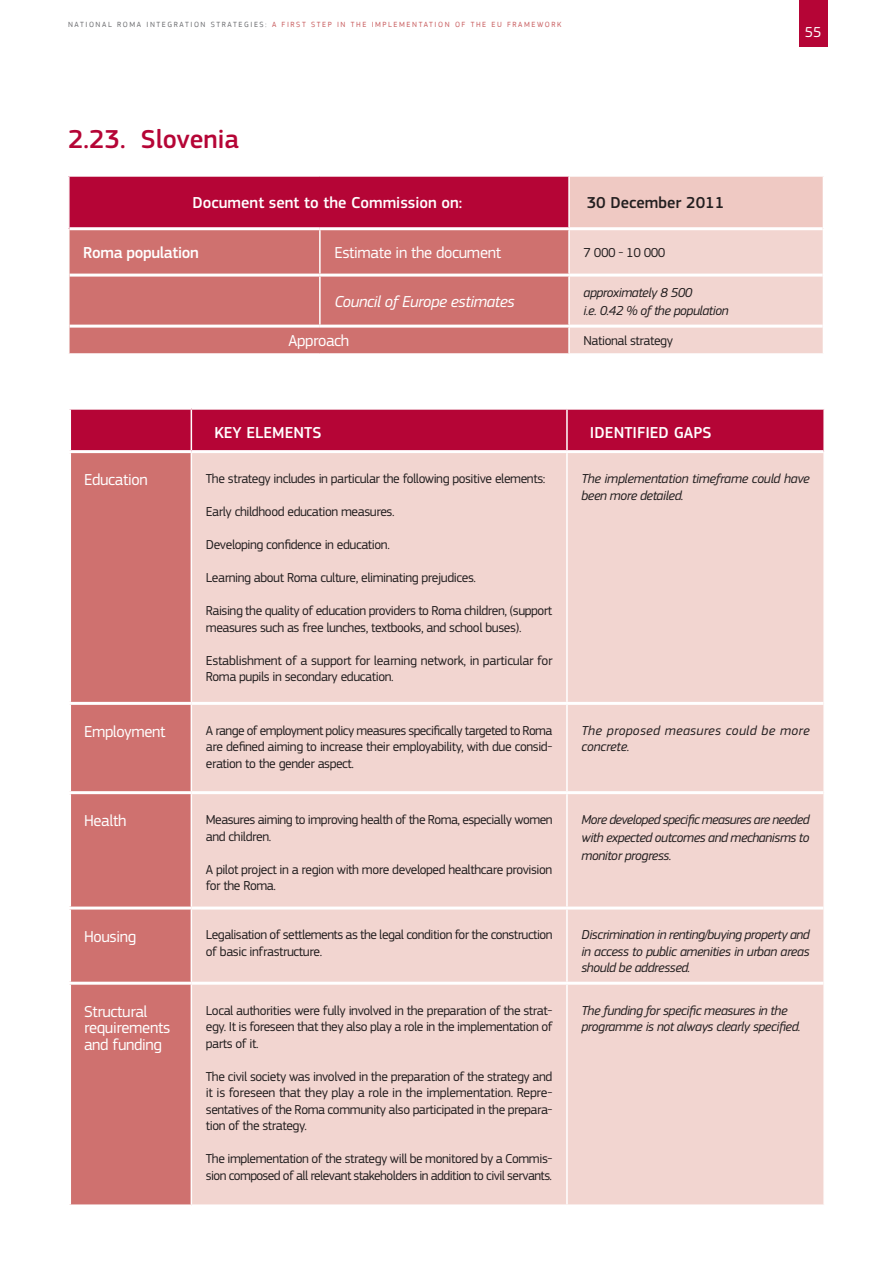
<style>
.page{position:relative;width:893px;height:1263px;background:#fff}
.page>*{position:absolute;margin:0;border:0;box-sizing:border-box;transform-origin:0 0}
.LEVEL2-title{font:500 27px "EC Square Sans Pro";color:#b50536}
.body_table{font:16.5px/16.5px "EC Square Sans Pro";letter-spacing:-.02em;color:#fff}
.headings_table{font:500 16.5px "EC Square Sans Pro";color:#fff}
.body_table-2{font:italic 16.5px "EC Square Sans Pro";letter-spacing:-.02em;color:#fff}
.headings_table-2{font:500 16.5px "EC Square Sans Pro";color:#231f20}
.body_table-3{font:500 16.5px "EC Square Sans Pro";letter-spacing:-.02em;color:#fff}
.t1{font:15px "EC Square Sans Pro";color:#fff}
.body_table_3{font:13.5px/16.5px "EC Square Sans Pro";letter-spacing:-.03em;color:#231f20}
.body_table_italic{font:italic 13.5px/16.5px "EC Square Sans Pro";letter-spacing:-.03em;color:#231f20;text-align:justify}
.body_table_italic-2{font:italic 13.5px/16.5px "EC Square Sans Pro";letter-spacing:.015em;color:#231f20}
.t2{font:7.8px "PF Square Sans Pro";letter-spacing:.2em;color:#c85c5e}
.s1{color:#6c6d70}
</style>
<div class="page">
<div style="left:799px;top:0;width:28px;height:47px;background:#b50536"></div>
<div style="left:71px;top:410px;width:752px;height:40px;background:#b50536"></div>
<div style="left:71px;top:453px;width:120px;height:751px;background:#cf716f"></div>
<div style="left:192px;top:453px;width:631px;height:751px;background:#f2d5d0"></div>
<hr style="left:191px;top:410px;width:1px;height:40px;background:#fff">
<hr style="left:566px;top:410px;width:2px;height:40px;background:#fff">
<hr style="left:566px;top:453px;width:2px;height:249px;background:#fff">
<hr style="left:566px;top:705px;width:2px;height:86px;background:#fff">
<hr style="left:566px;top:794px;width:2px;height:112px;background:#fff">
<hr style="left:566px;top:909px;width:2px;height:73px;background:#fff">
<hr style="left:566px;top:985px;width:2px;height:219px;background:#fff">
<hr style="left:68px;top:702px;width:123px;height:3px;background:#fff">
<hr style="left:191px;top:702px;width:376px;height:3px;background:#fff">
<hr style="left:567px;top:702px;width:256px;height:3px;background:#fff">
<hr style="left:68px;top:791px;width:123px;height:3px;background:#fff">
<hr style="left:191px;top:791px;width:376px;height:3px;background:#fff">
<hr style="left:567px;top:791px;width:256px;height:3px;background:#fff">
<hr style="left:68px;top:906px;width:123px;height:3px;background:#fff">
<hr style="left:191px;top:906px;width:376px;height:3px;background:#fff">
<hr style="left:567px;top:906px;width:256px;height:3px;background:#fff">
<hr style="left:68px;top:982px;width:123px;height:3px;background:#fff">
<hr style="left:191px;top:982px;width:376px;height:3px;background:#fff">
<hr style="left:567px;top:982px;width:256px;height:3px;background:#fff">
<div style="left:69px;top:176px;width:500px;height:53px;background:#b50536"></div>
<div style="left:569px;top:176px;width:254px;height:53px;background:#efc9c3"></div>
<div style="left:70px;top:230px;width:498px;height:123px;background:#cf716f"></div>
<hr style="left:568px;top:177px;width:2px;height:50px;background:#fff">
<hr style="left:319px;top:230px;width:2px;height:44px;background:#fff">
<hr style="left:319px;top:277px;width:2px;height:48px;background:#fff">
<hr style="left:70px;top:227px;width:250px;height:3px;background:#fff">
<hr style="left:320px;top:227px;width:249px;height:3px;background:#fff">
<hr style="left:569px;top:227px;width:254px;height:3px;background:#fff">
<hr style="left:70px;top:274px;width:250px;height:3px;background:#fff">
<hr style="left:320px;top:274px;width:249px;height:3px;background:#fff">
<hr style="left:70px;top:325px;width:250px;height:3px;background:#fff">
<hr style="left:320px;top:325px;width:249px;height:3px;background:#fff">
<hr style="left:68px;top:175px;width:252px;height:2px;background:#fff">
<hr style="left:68px;top:177px;width:2px;height:52px;background:#fff">
<hr style="left:320px;top:175px;width:249px;height:2px;background:#fff">
<hr style="left:569px;top:175px;width:255px;height:2px;background:#fff">
<svg style="left:569px;top:230px;width:254px;height:123px;background:#f2d7d2"></svg>
<p class="t2" style="left:68px;top:20px;width:495px"><span class="s1">NATIONAL ROMA INTEGRATION STRATEGIES:</span> A FIRST STEP IN THE IMPLEMENTATION OF THE EU FRAMEWORK</p>
<p class="LEVEL2-title" style="left:68px;top:123px;width:173px">2.23. Slovenia</p>
<p class="headings_table" style="left:192px;top:193px;width:271px">Document sent to the Commission on:</p>
<p class="headings_table-2" style="left:587px;top:193px;width:139px">30 December 2011</p>
<p class="body_table-3" style="left:83px;top:243px;width:117px">Roma population</p>
<p class="body_table" style="left:334px;top:244px;width:168px">Estimate in the document</p>
<p class="body_table_3" style="left:584px;top:244px;width:83px">7 000 - 10 000</p>
<p class="body_table-2" style="left:334px;top:292px;width:182px">Council of Europe estimates</p>
<p class="body_table_italic" style="left:584px;top:284px;width:110px">approximately 8 500</p>
<p class="body_table_italic" style="left:584px;top:302px;width:147px">i.e. 0.42 % of the population</p>
<p class="body_table" style="left:288px;top:333px;width:62px">Approach</p>
<p class="body_table_3" style="left:584px;top:332px;width:91px">National strategy</p>
<p class="headings_table" style="left:214px;top:423px;width:109px">KEY ELEMENTS</p>
<p class="headings_table" style="left:590px;top:423px;width:123px">IDENTIFIED GAPS</p>
<p class="t1" style="left:805px;top:23px;width:18px">55</p>
<p class="body_table" style="left:84px;top:472px;width:65px">Education</p>
<p class="body_table_3" style="left:206px;top:470px;width:341px">The strategy includes in particular the following positive elements:</p>
<p class="body_table_3" style="left:206px;top:503px;width:189px">Early childhood education measures.</p>
<p class="body_table_3" style="left:206px;top:536px;width:184px">Developing confidence in education.</p>
<p class="body_table_3" style="left:206px;top:569px;width:270px">Learning about Roma culture, eliminating prejudices.</p>
<p class="body_table_3" style="left:206px;top:602px;width:348px">Raising the quality of education providers to Roma children, (support measures such as free lunches, textbooks, and school buses).</p>
<p class="body_table_3" style="left:206px;top:652px;width:348px">Establishment of a support for learning network, in particular for<br>Roma pupils in secondary education.</p>
<p class="body_table_italic" style="left:581px;top:470px;width:230px">The implementation timeframe could have been more detailed.</p>
<p class="body_table" style="left:84px;top:723px;width:83px">Employment</p>
<p class="body_table_3" style="left:206px;top:722px;width:348px;text-align:justify">A range of employment policy measures specifically targeted to Roma are defined aiming to increase their employability, with due consid&shy;eration to the gender aspect.</p>
<p class="body_table_italic-2" style="left:581px;top:722px;width:230px">The proposed measures could be more concrete.</p>
<p class="body_table" style="left:84px;top:813px;width:44px">Health</p>
<p class="body_table_3" style="left:206px;top:811px;width:348px">Measures aiming to improving health of the Roma, especially women and children.</p>
<p class="body_table_3" style="left:206px;top:861px;width:348px">A pilot project in a region with more developed healthcare provision for the Roma.</p>
<p class="body_table_italic" style="left:581px;top:811px;width:230px;line-height:18px">More developed specific measures are needed with expected outcomes and mechanisms to monitor progress.</p>
<p class="body_table" style="left:84px;top:928px;width:54px">Housing</p>
<p class="body_table_3" style="left:206px;top:927px;width:348px">Legalisation of settlements as the legal condition for the construction of basic infrastructure.</p>
<p class="body_table_italic" style="left:581px;top:927px;width:230px">Discrimination in renting/buying property and in access to public amenities in urban areas should be addressed.</p>
<p class="body_table" style="left:84px;top:1003px;width:65px">Structural</p>
<p class="body_table" style="left:84px;top:1020px;width:88px">requirements and funding</p>
<p class="body_table_italic" style="left:581px;top:1002px;width:208px">The funding for specific measures in the</p>
<p class="body_table_italic" style="left:581px;top:1018px;width:221px">programme is not always clearly specified.</p>
<p class="body_table_3" style="left:206px;top:1002px;width:348px;text-align:justify">Local authorities were fully involved in the preparation of the strat&shy;egy. It is foreseen that they also play a role in the implementation of parts of it.</p>
<p class="body_table_3" style="left:206px;top:1068px;width:348px;text-align:justify">The civil society was involved in the preparation of the strategy and it is foreseen that they play a role in the implementation. Repre&shy;sentatives of the Roma community also participated in the prepara&shy;tion of the strategy.</p>
<p class="body_table_3" style="left:206px;top:1150px;width:348px">The implementation of the strategy will be monitored by a Commis&shy;sion composed of all relevant stakeholders in addition to civil servants.</p>
</div>
